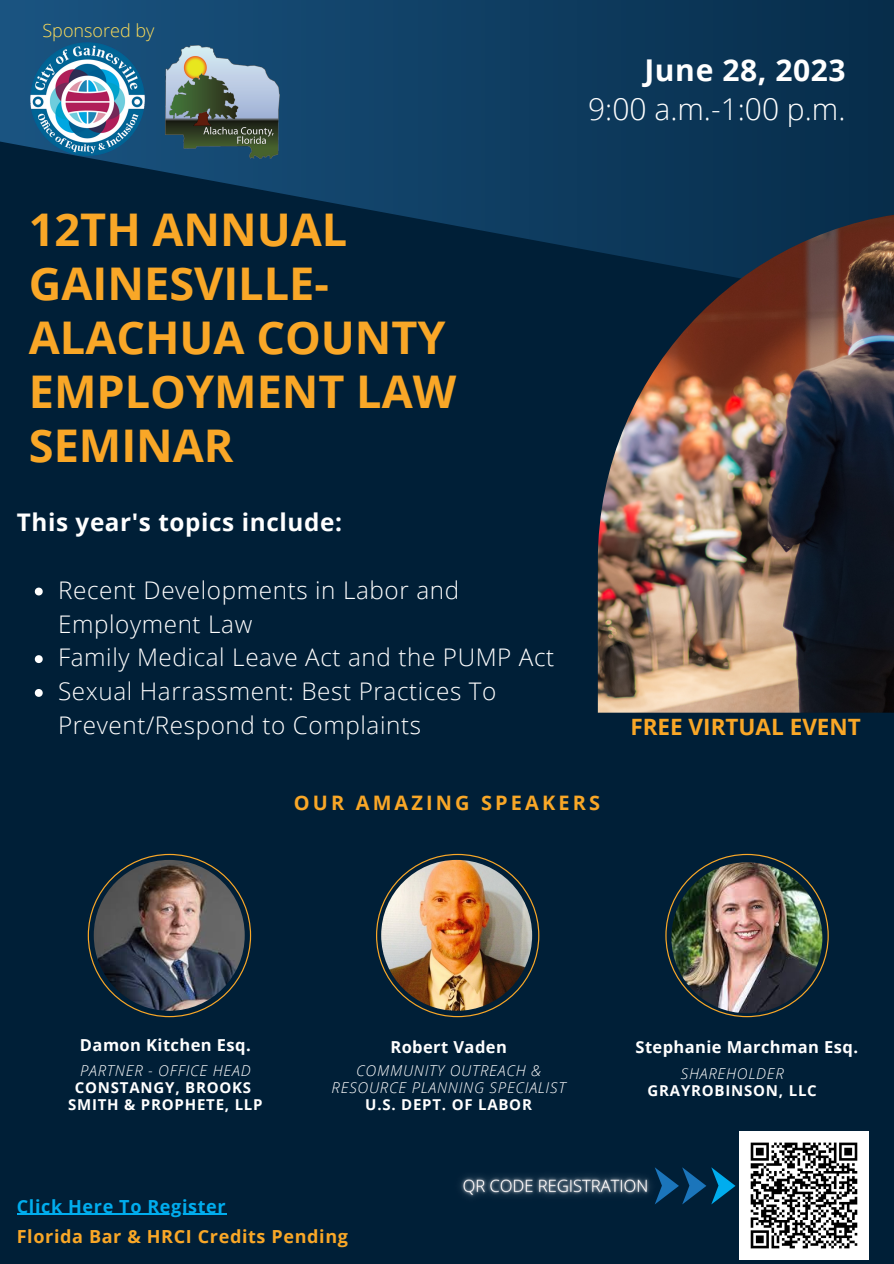
<style>
.page{position:relative;width:894px;height:1264px;background:#fff}
.page>*{position:absolute;margin:0;border:0;box-sizing:border-box;transform-origin:0 0}
.t1{font:700 45px/54px "Open Sans";color:#f9a727}
.t2{font:300 30px "Open Sans";color:#fff}
.t3{font:700 30px "Open Sans";letter-spacing:.02em;color:#fff}
.t4{font:300 24.3px/33.8px "Open Sans";letter-spacing:.025em;color:#fff}
.t5{font:700 24.3px "Open Sans";letter-spacing:.025em;color:#fff}
.t6{font:700 22.5px "Open Sans";color:#f9a727}
.t7{font:700 19.95px "Open Sans";letter-spacing:.155em;color:#f9a727}
.t8{font:700 18px "Open Sans";letter-spacing:.035em;color:#f9a727}
.t9{font:700 18px "Open Sans";letter-spacing:.035em;color:#00adee}
.t10{font:300 18px "Open Sans";color:#ffde59}
.t11{font:700 16.5px "Open Sans";letter-spacing:.025em;color:#fff}
.t12{font:italic 300 15px/17px "Open Sans";letter-spacing:.05em;color:#fff;text-align:center}
.t13{font:700 15px/17px "Open Sans";letter-spacing:.05em;color:#fff;text-align:center}
</style>
<div class="page">
<div style="left:0;top:0;width:893px;height:1263px;background:#001f37"></div>
<svg style="left:0;top:0;width:893px;height:252px"></svg>
<img style="left:597px;top:210px;width:296px;height:502px">
<svg style="left:667px;top:1167px;width:68px;height:37px"></svg>
<img style="left:29px;top:40px;width:117px;height:117px">
<svg style="left:665px;top:853px;width:163px;height:164px"></svg>
<img style="left:671px;top:862px;width:151px;height:151px;border-radius:50%">
<svg style="left:88px;top:853px;width:163px;height:164px"></svg>
<img style="left:94px;top:859px;width:151px;height:151px;border-radius:50%">
<svg style="left:376px;top:853px;width:163px;height:164px"></svg>
<img style="left:381px;top:859px;width:151px;height:151px;border-radius:50%">
<img style="left:165px;top:46px;width:114px;height:112px">
<img style="left:739px;top:1131px;width:128px;height:128px">
<svg style="left:35px;top:587px;width:8px;height:8px"></svg>
<svg style="left:35px;top:655px;width:8px;height:8px"></svg>
<svg style="left:35px;top:689px;width:8px;height:8px"></svg>
<hr style="left:17px;top:1213px;width:209px;height:1px;background:#00adee">
<img style="left:460px;top:1167px;width:207px;height:37px">
<p class="t10" style="left:42px;top:17px;width:113px">Sponsored by</p>
<h1 class="t1" style="left:29px;top:201px;width:429px">12TH ANNUAL<br>GAINESVILLE-<br>ALACHUA COUNTY<br>EMPLOYMENT LAW<br>SEMINAR</h1>
<p class="t5" style="left:17px;top:505px;width:326px">This year's topics include:</p>
<p class="t4" style="left:58px;top:572px;width:497px">Recent Developments in Labor and<br>Employment Law<br>Family Medical Leave Act and the PUMP Act<br>Sexual Harrassment: Best Practices To<br>Prevent/Respond to Complaints</p>
<p class="t3" style="left:644px;top:49px;width:203px">June 28, 2023</p>
<p class="t2" style="left:588px;top:88px;width:259px">9:00 a.m.-1:00 p.m.</p>
<p class="t6" style="left:630px;top:711px;width:232px">FREE VIRTUAL EVENT</p>
<p class="t7" style="left:294px;top:788px;width:307px">OUR AMAZING SPEAKERS</p>
<p class="t11" style="left:80px;top:1032px;width:172px">Damon Kitchen Esq.</p>
<p class="t12" style="left:80px;top:1061px;width:172px">PARTNER - OFFICE HEAD</p>
<p class="t13" style="left:68px;top:1078px;width:196px">CONSTANGY, BROOKS<br>SMITH &amp; PROPHETE, LLP</p>
<p class="t11" style="left:390px;top:1035px;width:118px">Robert Vaden</p>
<p class="t12" style="left:331px;top:1061px;width:235px">COMMUNITY OUTREACH &amp;<br>RESOURCE PLANNING SPECIALIST</p>
<p class="t13" style="left:365px;top:1095px;width:168px">U.S. DEPT. OF LABOR</p>
<p class="t9" style="left:17px;top:1193px;width:210px">Click Here To Register</p>
<p class="t8" style="left:17px;top:1223px;width:332px">Florida Bar &amp; HRCI Credits Pending</p>
<p class="t11" style="left:635px;top:1035px;width:224px">Stephanie Marchman Esq.</p>
<p class="t12" style="left:680px;top:1064px;width:104px">SHAREHOLDER</p>
<p class="t13" style="left:647px;top:1081px;width:171px">GRAYROBINSON, LLC</p>
</div>
